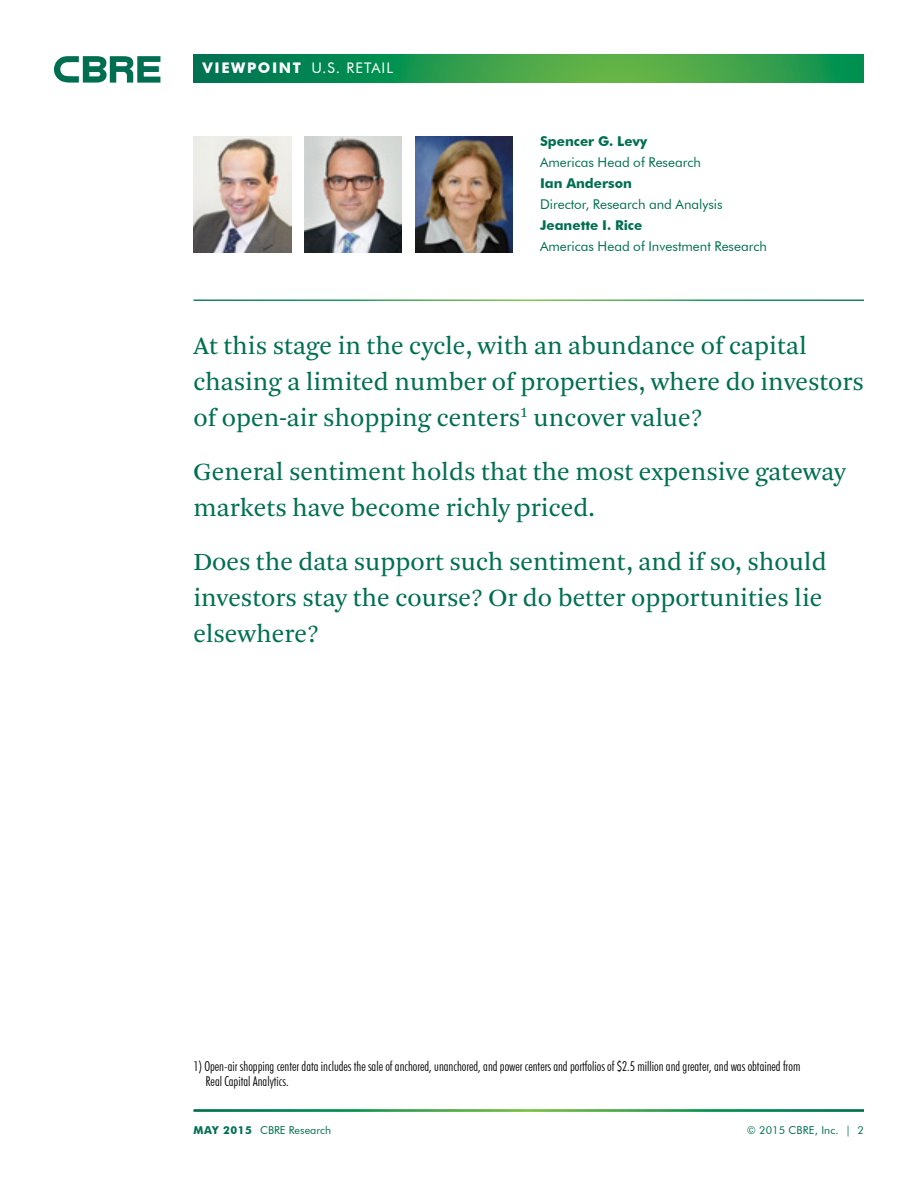
<style>
.page{position:relative;width:918px;height:1188px;background:#fff}
.page>*{position:absolute;margin:0;border:0;box-sizing:border-box;transform-origin:0 0}
.t1{font:25.8px/36px "Arnhem Pro Blond";color:#006f51}
.t2{font:14.7px "Futura BT";letter-spacing:.07em;color:#fff}
.t3{font:300 condensed 13.5px/15px "Futura BT";color:#000}
.t4{font:13.5px "Futura BT";color:#006f51}
.t5{font:700 13.5px "Futura BT";color:#006f51}
.t6{font:10.8px "Futura BT";letter-spacing:.01em;color:#006f51}
.s1{font-weight:700}
</style>
<div class="page">
<svg style="left:194px;top:54px;width:670px;height:29px;background:#2b994d"></svg>
<svg style="left:54px;top:56px;width:106px;height:27px"></svg>
<img style="left:194px;top:136px;width:97px;height:116px">
<img style="left:304px;top:136px;width:98px;height:116px">
<img style="left:415px;top:136px;width:98px;height:116px">
<p class="t2" style="left:202px;top:59px;width:192px"><span class="s1">viewpoint</span> U.s. retail</p>
<p class="t5" style="left:540px;top:133px;width:109px">Spencer G. Levy</p>
<p class="t4" style="left:540px;top:154px;width:163px">Americas Head of Research</p>
<p class="t5" style="left:540px;top:175px;width:93px">Ian Anderson</p>
<p class="t4" style="left:540px;top:196px;width:184px">Director, Research and Analysis</p>
<p class="t5" style="left:540px;top:217px;width:104px">Jeanette I . Rice</p>
<p class="t4" style="left:540px;top:238px;width:229px">Americas Head of I nvestment Research</p>
<p class="t1" style="left:194px;top:328px;width:672px">At this stage in the cycle, with an abundance of capital chasing a limited number of properties, where do investors of open-air shopping centers<sup>1</sup> uncover value?</p>
<p class="t1" style="left:193px;top:454px;width:654px">General sentiment holds that the most expensive gateway markets have become richly priced.</p>
<p class="t1" style="left:193px;top:544px;width:635px">Does the data support such sentiment, and if so, should investors stay the course? Or do better opportunities lie elsewhere?</p>
<p class="t3" style="left:206px;top:1058px;width:596px;text-indent:-12px">1) Open-air shopping center data includes the sale of anchored, unanchored, and power centers and portfolios of $2.5 million and greater, and was obtained from<br>Real Capital Analytics.</p>
<p class="t6" style="left:194px;top:1123px;width:139px"><span class="s1">may 2015</span> CBRE Research</p>
<p class="t6" style="left:747px;top:1123px;width:119px">© 2015 CBRE, Inc. | 2</p>
</div>
